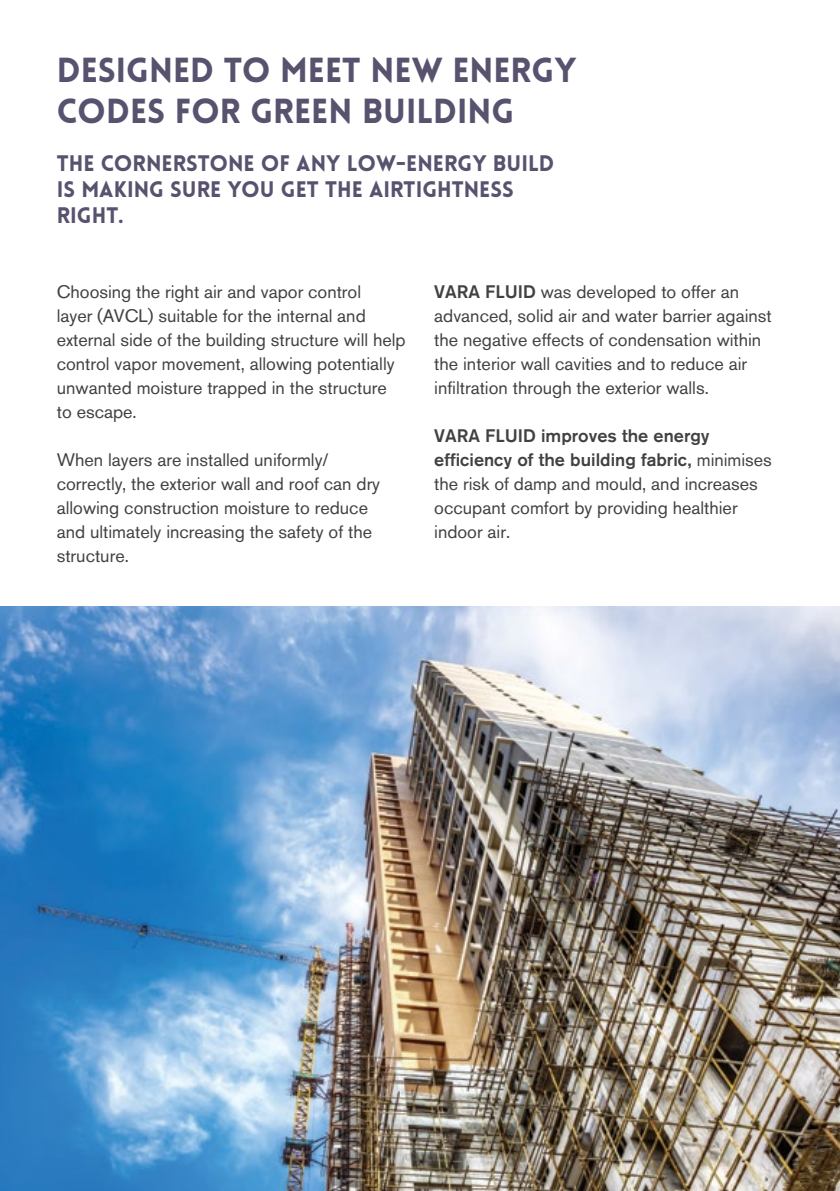
<style>
.page{position:relative;width:840px;height:1191px;background:#fff}
.page>*{position:absolute;margin:0;border:0;box-sizing:border-box;transform-origin:0 0}
.t1{font:900 34px/40.8px "Lovelo";color:#59526f}
.t2{font:900 22px/26px "Lovelo";color:#59526f}
.t3{font:18px/24px "Akzidenz Grotesk BQ";color:#414042}
.s1{font-weight:500}
</style>
<div class="page">
<img style="left:0;top:607px;width:839px;height:584px">
<img style="left:819px;top:867px;width:20px;height:271px">
<h1 class="t1" style="left:57px;top:50px;width:521px">DESIGNED TO MEET NEW ENERGY<br>CODES FOR GREEN BUILDING</h1>
<p class="t2" style="left:57px;top:150px;width:499px">THE CORNERSTONE OF ANY LOW-ENERGY BUILD<br>IS MAKING SURE YOU GET THE AIRTIGHTNESS<br>RIGHT.</p>
<p class="t3" style="left:57px;top:280px;width:350px">Choosing the right air and vapor control<br>layer (AVCL) suitable for the internal and external side of the building structure will help control vapor movement, allowing potentially unwanted moisture trapped in the structure to escape.</p>
<p class="t3" style="left:57px;top:448px;width:325px">When layers are installed uniformly/ correctly, the exterior wall and roof can dry allowing construction moisture to reduce and ultimately increasing the safety of the structure.</p>
<p class="t3" style="left:434px;top:280px;width:339px"><span class="s1">VARA FLUID</span> was developed to offer an advanced, solid air and water barrier against the negative effects of condensation within the interior wall cavities and to reduce air infiltration through the exterior walls.</p>
<p class="t3" style="left:434px;top:424px;width:339px"><span class="s1">VARA FLUID improves the energy efficiency of the building fabric,</span> minimises the risk of damp and mould, and increases occupant comfort by providing healthier indoor air.</p>
</div>
